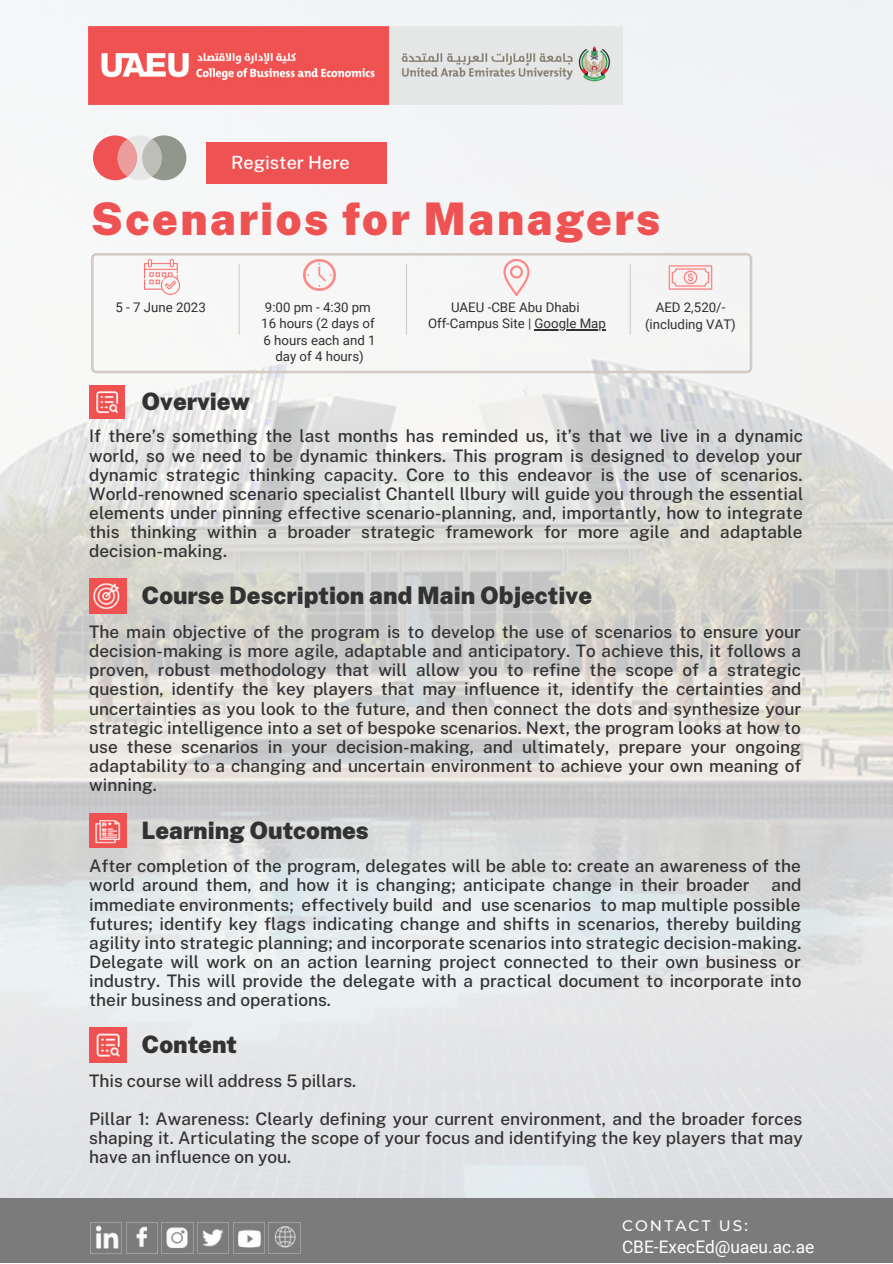
<style>
.page{position:relative;width:893px;height:1264px;background:#fff}
.page>*{position:absolute;margin:0;border:0;box-sizing:border-box;transform-origin:0 0}
.t1{font:900 45px "Public Sans";letter-spacing:.055em;color:#ef5252}
.t2{font:900 24px "Public Sans";color:#323232}
.t3{font:500 18.15px "Public Sans";color:#fff}
.t4{font:500 17.25px/19px "Public Sans";color:#323232;text-align:justify}
.t5{font:17.25px "Roboto";color:#fffffe}
.t6{font:500 15.15px "Montserrat";letter-spacing:.14em;color:#fffffe}
.t7{font:13.2px/16.6px "Roboto";color:#303030;text-align:center}
</style>
<div class="page">
<img style="left:0;top:0;width:892px;height:1197px">
<img style="left:89px;top:26px;width:534px;height:79px">
<div style="left:0;top:1197px;width:892px;height:65px;background:#7b7b7b"></div>
<img style="left:91px;top:1222px;width:30px;height:27px">
<img style="left:126px;top:1222px;width:32px;height:31px">
<img style="left:162px;top:1222px;width:31px;height:26px">
<img style="left:197px;top:1222px;width:32px;height:31px">
<img style="left:233px;top:1222px;width:31px;height:31px">
<img style="left:269px;top:1222px;width:31px;height:26px">
<div style="left:93px;top:135px;width:44px;height:45px;background:#ef5252;border-radius:50%"></div>
<div style="left:142px;top:135px;width:44px;height:45px;background:#92968b;border-radius:50%"></div>
<div style="left:117px;top:135px;width:45px;height:45px;background:#e7e7e5;border-radius:50%"></div>
<svg style="left:117px;top:139px;width:20px;height:37px"></svg>
<svg style="left:142px;top:139px;width:20px;height:37px"></svg>
<div style="left:206px;top:143px;width:180px;height:41px;background:#ef5252"></div>
<svg style="left:91px;top:253px;width:661px;height:120px;fill:#f6f6f6"></svg>
<hr style="left:238px;top:264px;width:2px;height:70px;background:#d2cbc6">
<hr style="left:406px;top:264px;width:1px;height:70px;background:#d2cbc6">
<img style="left:668px;top:255px;width:44px;height:44px">
<hr style="left:629px;top:264px;width:1px;height:70px;background:#d2cbc6">
<img style="left:145px;top:259px;width:34px;height:35px">
<img style="left:499px;top:259px;width:36px;height:36px">
<img style="left:304px;top:259px;width:31px;height:32px">
<img style="left:89px;top:385px;width:35px;height:34px">
<hr style="left:534px;top:329px;width:72px;height:1px;background:#303030">
<img style="left:89px;top:578px;width:37px;height:35px">
<img style="left:89px;top:813px;width:37px;height:34px">
<img style="left:89px;top:1027px;width:37px;height:35px">
<p class="t3" style="left:231px;top:152px;width:120px">Register Here</p>
<h1 class="t1" style="left:91px;top:192px;width:570px">Scenarios for Managers</h1>
<p class="t7" style="left:115px;top:299px;width:92px">5 - 7 June 2023</p>
<p class="t7" style="left:428px;top:299px;width:179px">UAEU -CBE Abu Dhabi<br>Off-Campus Site | Google Map</p>
<p class="t7" style="left:261px;top:299px;width:116px">9:00 pm - 4:30 pm<br>16 hours (2 days of<br>6 hours each and 1 day of 4 hours)</p>
<p class="t7" style="left:645px;top:299px;width:92px">AED 2,520/- (including VAT)</p>
<h2 class="t2" style="left:141px;top:387px;width:110px">Overview</h2>
<p class="t4" style="left:89px;top:426px;width:715px">If there’s something the last months has reminded us, it’s that we live in a dynamic world, so we need to be dynamic thinkers. This program is designed to develop your dynamic strategic thinking capacity. Core to this endeavor is the use of scenarios.<br>World-renowned scenario specialist Chantell llbury will guide you through the essential elements under pinning effective scenario-planning, and, importantly, how to integrate this thinking within a broader strategic framework for more agile and adaptable decision-making.</p>
<h2 class="t2" style="left:141px;top:581px;width:452px">Course Description and Main Objective</h2>
<p class="t4" style="left:89px;top:622px;width:713px">The main objective of the program is to develop the use of scenarios to ensure your decision-making is more agile, adaptable and anticipatory. To achieve this, it follows a proven, robust methodology that will allow you to refine the scope of a strategic question, identify the key players that may influence it, identify the certainties and uncertainties as you look to the future, and then connect the dots and synthesize your strategic intelligence into a set of bespoke scenarios. Next, the program looks at how to use these scenarios in your decision-making, and ultimately, prepare your ongoing adaptability to a changing and uncertain environment to achieve your own meaning of winning.</p>
<h2 class="t2" style="left:141px;top:815px;width:229px">Learning Outcomes</h2>
<p class="t4" style="left:89px;top:856px;width:713px">After completion of the program, delegates will be able to: create an awareness of the world around them, and how it is changing; anticipate change in their broader</p>
<p class="t4" style="left:89px;top:875px;width:713px;text-indent:682px">and immediate environments; effectively build and use scenarios to map multiple possible futures; identify key flags indicating change and shifts in scenarios, thereby building agility into strategic planning; and incorporate scenarios into strategic decision-making.<br>Delegate will work on an action learning project connected to their own business or industry. This will provide the delegate with a practical document to incorporate into their business and operations.</p>
<h2 class="t2" style="left:141px;top:1030px;width:97px">Content</h2>
<p class="t4" style="left:89px;top:1070px;width:268px">This course will address 5 pillars.</p>
<p class="t4" style="left:89px;top:1109px;width:715px">Pillar 1: Awareness: Clearly defining your current environment, and the broader forces shaping it. Articulating the scope of your focus and identifying the key players that may have an influence on you.</p>
<p class="t6" style="left:622px;top:1215px;width:127px">CONTACT US:</p>
<p class="t5" style="left:622px;top:1237px;width:194px">CBE-ExecEd@uaeu.ac.ae</p>
</div>
